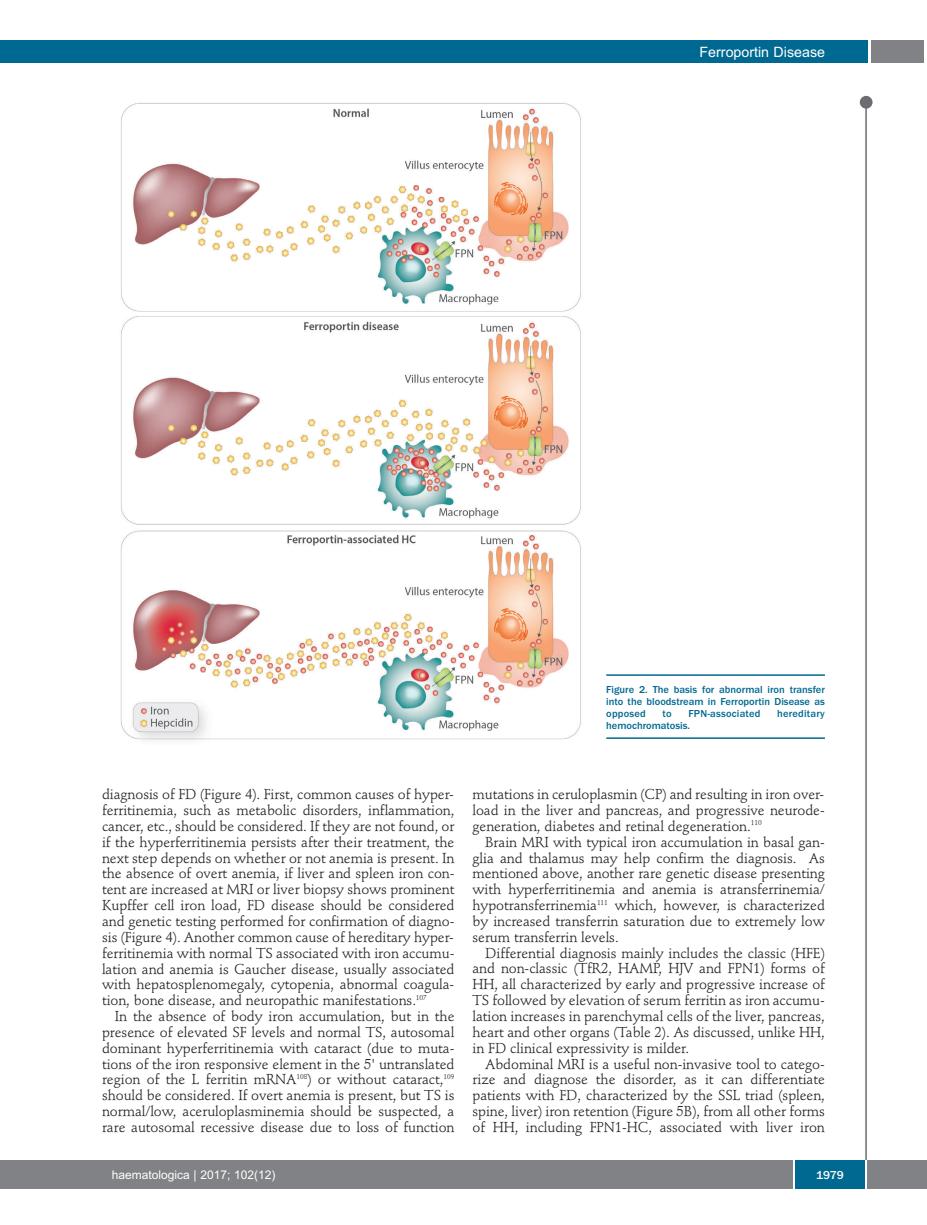
<style>
.page{position:relative;width:927px;height:1225px;background:#fff}
.page>*{position:absolute;margin:0;border:0;box-sizing:border-box;transform-origin:0 0}
.t1{font:14.25px/15.9px "Stempel Schneidler";letter-spacing:-.005em;color:#231f20;text-align:justify}
.t2{font:14.25px "Arial";color:#fff}
.t3{font:12px "Arial";color:#fff}
.t4{font:500 12px "Franklin Gothic";color:#fff}
.t5{font:500 10.5px/12px "Franklin Gothic";color:#006991;text-align:justify}
.t6{font:500 10.5px "Franklin Gothic";letter-spacing:.02em;color:#006991}
</style>
<div class="page">
<div style="left:860px;top:96px;width:12px;height:13px;background:#6c6d70;border-radius:50%"></div>
<hr style="left:865px;top:98px;width:2px;height:1062px;background:#6c6d70">
<div style="left:871px;top:40px;width:52px;height:22px;background:#808285"></div>
<div style="left:18px;top:40px;width:849px;height:22px;background:#006991"></div>
<div style="left:17px;top:1160px;width:910px;height:28px;background:#808285"></div>
<div style="left:795px;top:1160px;width:70px;height:28px;background:#006991"></div>
<hr style="left:793px;top:1160px;width:2px;height:28px;background:#fff">
<hr style="left:865px;top:1160px;width:2px;height:28px;background:#fff">
<div style="left:0;top:40px;width:19px;height:22px;background:#006991"></div>
<div style="left:0;top:1160px;width:18px;height:28px;background:#808285"></div>
<img style="left:120px;top:102px;width:461px;height:638px">
<hr style="left:606px;top:674px;width:219px;height:2px;background:#006991">
<hr style="left:606px;top:737px;width:219px;height:2px;background:#006991">
<p class="t2" style="left:699px;top:44px;width:127px">Ferroportin Disease</p>
<p class="t5" style="left:606px;top:683px;width:220px">Figure 2. The basis for abnormal iron transfer into the bloodstream in Ferroportin Disease as opposed</p>
<p class="t5" style="left:663px;top:707px;width:10px">to</p>
<p class="t6" style="left:688px;top:707px;width:73px">FPN-associated</p>
<p class="t6" style="left:777px;top:707px;width:49px">hereditary</p>
<p class="t5" style="left:606px;top:719px;width:85px">hemochromatosis.</p>
<p class="t1" style="left:102px;top:787px;width:354px">diagnosis of FD (Figure 4). First, common causes of hyper&shy;ferritinemia, such as metabolic disorders, inflammation, cancer, etc., should be considered. If they are not found, or if the hyperferritinemia persists after their treatment, the next step depends on whether or not anemia is present. In the absence of overt anemia, if liver and spleen iron con&shy;tent are increased at MRI or liver biopsy shows prominent Kupffer cell iron load, FD disease should be considered and genetic testing performed for confirmation of diagno&shy;sis (Figure 4). Another common cause of hereditary hyper&shy;ferritinemia with normal TS associated with iron accumu&shy;lation and anemia is Gaucher disease, usually associated with hepatosplenomegaly, cytopenia, abnormal coagula&shy;tion, bone disease, and neuropathic manifestations.<sup>107</sup></p>
<p class="t1" style="left:102px;top:1009px;width:354px;text-indent:13px">In the absence of body iron accumulation, but in the presence of elevated SF levels and normal TS, autosomal dominant hyperferritinemia with cataract (due to muta&shy;tions of the iron responsive element in the 5' untranslated region of the L ferritin mRNA<sup>108</sup>) or without cataract,<sup>109 </sup>should be considered. If overt anemia is present, but TS is normal/low, aceruloplasminemia should be suspected, a rare autosomal recessive disease due to loss of function</p>
<p class="t1" style="left:472px;top:787px;width:354px">mutations in ceruloplasmin (CP) and resulting in iron over&shy;load in the liver and pancreas, and progressive neurode&shy;generation, diabetes and retinal degeneration.<sup>110</sup></p>
<p class="t1" style="left:472px;top:835px;width:354px;text-indent:13px">Brain MRI with typical iron accumulation in basal gan&shy;glia and thalamus may help confirm the diagnosis. As mentioned above, another rare genetic disease presenting with hyperferritinemia and anemia is atransferrinemia/ hypotransferrinemia<sup>111</sup> which, however, is characterized by increased transferrin saturation due to extremely low serum transferrin levels.</p>
<p class="t1" style="left:472px;top:946px;width:354px;text-indent:13px">Differential diagnosis mainly includes the classic (HFE) and non-classic (TfR2, HAMP, HJV and FPN1) forms of HH, all characterized by early and progressive increase of TS followed by elevation of serum ferritin as iron accumu&shy;lation increases in parenchymal cells of the liver, pancreas, heart and other organs (Table 2). As discussed, unlike HH, in FD clinical expressivity is milder.</p>
<p class="t1" style="left:472px;top:1057px;width:354px;text-indent:13px">Abdominal MRI is a useful non-invasive tool to catego&shy;rize and diagnose the disorder, as it can differentiate patients with FD, characterized by the SSL triad (spleen, spine, liver) iron retention (Figure 5B), from all other forms of HH, including FPN1-HC, associated with liver iron</p>
<p class="t3" style="left:112px;top:1167px;width:165px">haematologica | 2017; 102(12)</p>
<p class="t4" style="left:816px;top:1167px;width:29px">1979</p>
</div>
